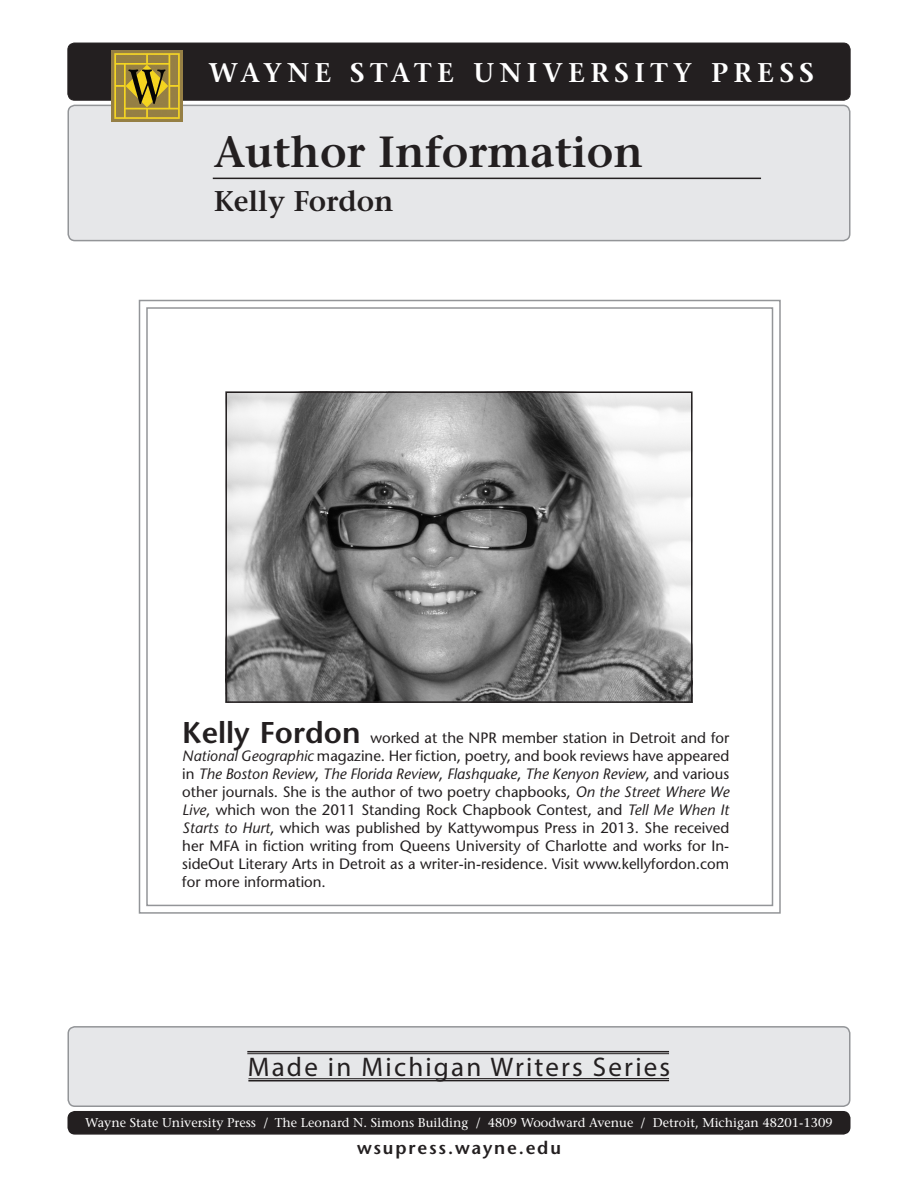
<style>
.page{position:relative;width:918px;height:1188px;background:#fff}
.page>*{position:absolute;margin:0;border:0;box-sizing:border-box;transform-origin:0 0}
.t1{font:600 43.5px "Stone Serif";color:#231f20}
.t2{font:600 28.5px "Stone Serif";color:#231f20}
.t3{font:27px "Myriad Pro";letter-spacing:.08em;color:#231f20}
.t4{font:600 27px "Stone Serif";letter-spacing:.2em;color:#fff}
.t5{font:600 18px "Stone Sans";letter-spacing:.1em;color:#231f20}
.t6{font:15px/18px "Stone Sans";color:#231f20;text-align:justify}
.t7{font:12.75px "Stone Serif";color:#fff}
.s1{font-weight:600;font-size:30px}
.s2{font-style:italic}
</style>
<div class="page">
<svg style="left:138px;top:299px;width:643px;height:615px"></svg>
<div style="left:68px;top:105px;width:782px;height:136px;background:#e6e7e9;border-radius:7px"></div>
<div style="left:68px;top:105px;width:782px;height:136px;border:2px solid #939598;border-radius:7px"></div>
<div style="left:68px;top:43px;width:782px;height:57px;background:#231f20;border-radius:7px"></div>
<div style="left:68px;top:43px;width:782px;height:58px;border:1px solid #231f20;border-radius:7px"></div>
<div style="left:68px;top:1112px;width:782px;height:22px;background:#231f20;border-radius:7px"></div>
<div style="left:68px;top:1111px;width:782px;height:24px;border:2px solid #231f20;border-radius:7px"></div>
<img style="left:111px;top:50px;width:71px;height:71px">
<hr style="left:213px;top:178px;width:548px;height:1px;background:#231f20">
<div style="left:68px;top:1027px;width:782px;height:79px;background:#e6e7e9;border-radius:7px"></div>
<div style="left:68px;top:1026px;width:782px;height:81px;border:2px solid #939598;border-radius:7px"></div>
<hr style="left:248px;top:1078px;width:421px;height:1px;background:#231f20">
<hr style="left:248px;top:1080px;width:421px;height:2px;background:#231f20">
<hr style="left:247px;top:1053px;width:422px;height:1px;background:#231f20">
<hr style="left:247px;top:1051px;width:422px;height:1px;background:#231f20">
<img style="left:228px;top:395px;width:462px;height:305px">
<div style="left:225px;top:392px;width:468px;height:311px;border:2px solid #231f20"></div>
<p class="t4" style="left:209px;top:56px;width:607px">WAYNE STATE UNIVERSITY PRESS</p>
<p class="t1" style="left:214px;top:126px;width:431px">Author Information</p>
<p class="t2" style="left:214px;top:184px;width:181px">Kelly Fordon</p>
<p class="t6" style="left:182px;top:729px;width:549px"><span class="s1">Kelly Fordon</span> worked at the NPR member station in Detroit and for <span class="s2">National Geographic</span> magazine. Her fiction, poetry, and book reviews have appeared in <span class="s2">The Boston Review</span>, <span class="s2">The Florida Review</span>, <span class="s2">Flashquake</span>, <span class="s2">The Kenyon Review</span>, and various other journals. She is the author of two poetry chapbooks, <span class="s2">On the Street Where We Live</span>, which won the 2011 Standing Rock Chapbook Contest, and <span class="s2">Tell Me When It Starts to Hurt</span>, which was published by Kattywompus Press in 2013. She received her MFA in fiction writing from Queens University of Charlotte and works for In&shy;sideOut Literary Arts in Detroit as a writer-in-residence. Visit www.kellyfordon.com for more information.</p>
<p class="t3" style="left:248px;top:1051px;width:424px">Made in Michigan Writers Series</p>
<p class="t7" style="left:85px;top:1115px;width:749px">Wayne State University Press / The Leonard N. Simons Building / 4809 Woodward Avenue / Detroit, Michigan 48201-1309</p>
<p class="t5" style="left:357px;top:1137px;width:205px">wsupress.wayne.edu</p>
</div>
